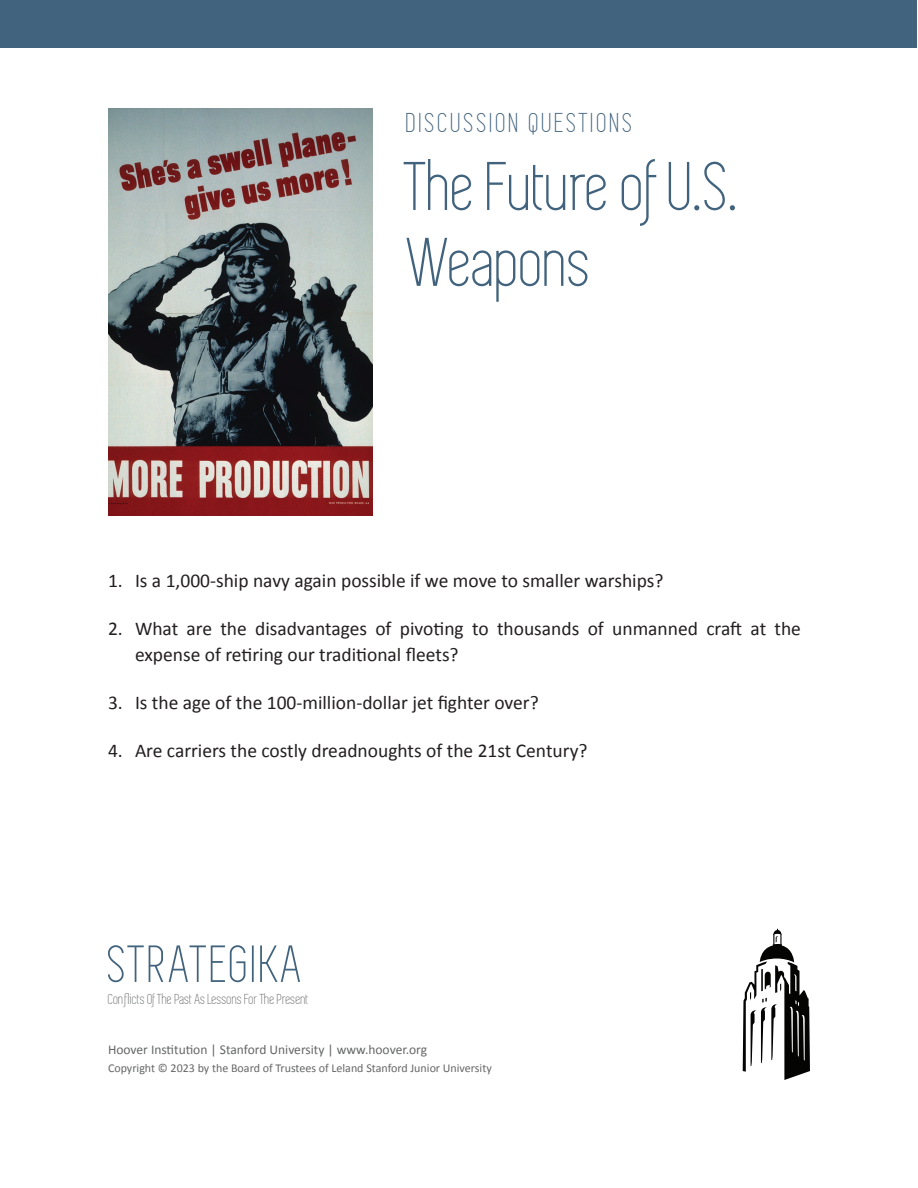
<style>
.page{position:relative;width:918px;height:1188px;background:#fff}
.page>*{position:absolute;margin:0;border:0;box-sizing:border-box;transform-origin:0 0}
.t1{font:71.1px/75.9px "Simplifica";color:#42637d}
.t2{font:54px "Simplifica";letter-spacing:.05em;color:#42637d}
.t3{font:28.35px "Simplifica";letter-spacing:.1em;color:#42637d}
.t4{font:19.5px/25.5px "Calibri";color:#231f20}
.t5{font:15px "Simplifica";color:#656666}
.t6{font:13.5px "Calibri";color:#656666}
.t7{font:12px "Calibri";color:#656666}
</style>
<div class="page">
<div style="left:1px;top:0;width:916px;height:48px;background:#42637d"></div>
<svg style="left:743px;top:929px;width:67px;height:151px"></svg>
<img style="left:108px;top:108px;width:264px;height:408px">
<h3 class="t3" style="left:406px;top:108px;width:228px">DISCUSSION QUESTIONS</h3>
<h1 class="t1" style="left:406px;top:150px;width:335px">The Future of U.S.<br>Weapons</h1>
<p class="t4" style="left:108px;top:567px;width:557px">1. Is a 1,000-ship navy again possible if we move to smaller warships?</p>
<p class="t4" style="left:135px;top:615px;width:667px;text-indent:-27px">2. What are the disadvantages of pivoting to thousands of unmanned craft at the expense of retiring our traditional fleets?</p>
<p class="t4" style="left:108px;top:689px;width:432px">3. Is the age of the 100-million-dollar jet fighter over?</p>
<p class="t4" style="left:108px;top:737px;width:481px">4. Are carriers the costly dreadnoughts of the 21st Century?</p>
<h2 class="t2" style="left:108px;top:936px;width:196px">STRATEGIKA</h2>
<p class="t5" style="left:108px;top:992px;width:202px">Conflicts Of The Past As Lessons For The Present</p>
<p class="t6" style="left:108px;top:1040px;width:321px">Hoover Institution | Stanford University | www.hoover.org</p>
<p class="t7" style="left:108px;top:1060px;width:385px">Copyright © 2023 by the Board of Trustees of Leland Stanford Junior University</p>
</div>
